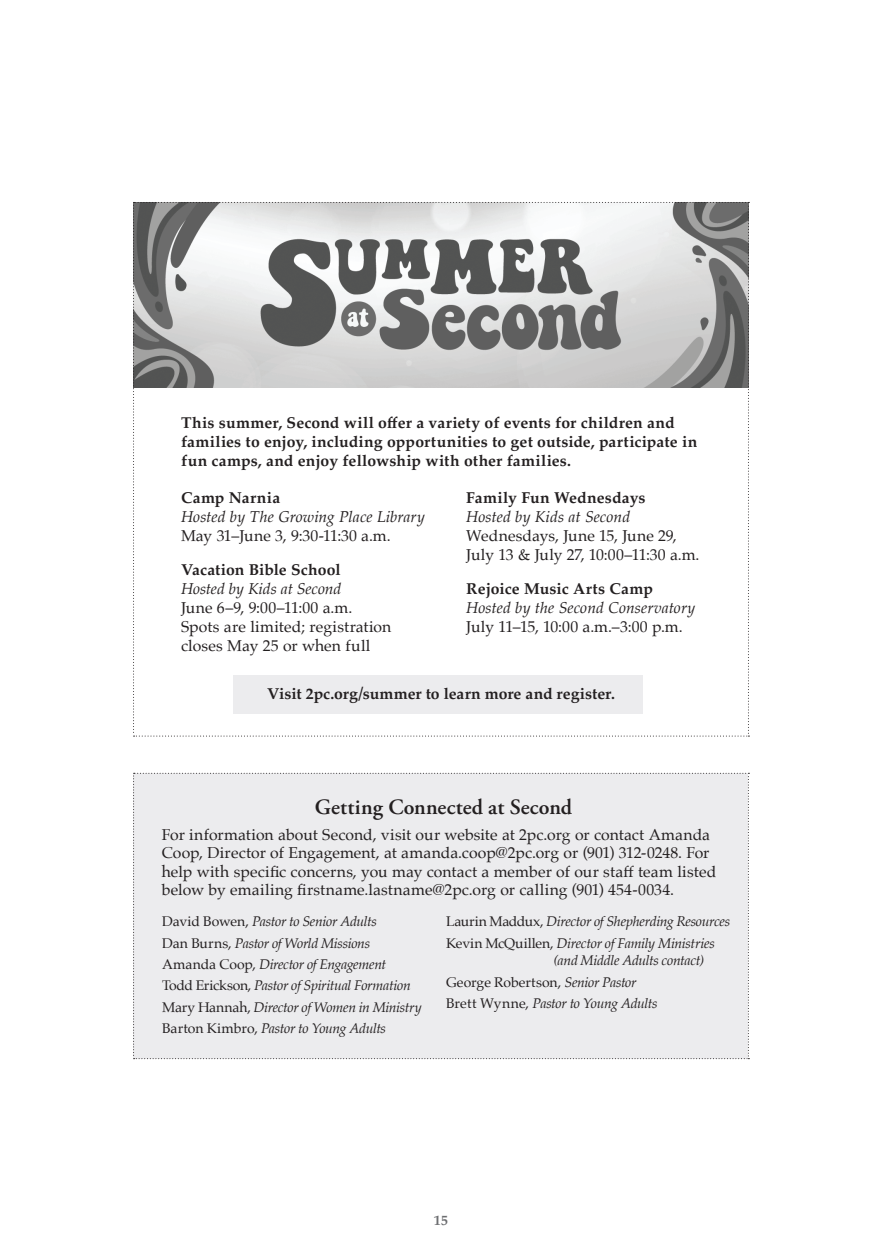
<style>
.page{position:relative;width:882px;height:1260px;background:#fff}
.page>*{position:absolute;margin:0;border:0;box-sizing:border-box;transform-origin:0 0}
.t1{font:600 21.88px "Adobe Garamond Pro";letter-spacing:.005em;color:#231f20}
.t2{font:15.75px/18.9px "Palatino";letter-spacing:.005em;color:#231f20}
.t3{font:700 15.75px/18.9px "Palatino";letter-spacing:.01em;color:#231f20}
.t4{font:italic 15.75px "Palatino";letter-spacing:.005em;color:#231f20}
.t5{font:15.75px "Palatino";letter-spacing:-.015em;color:#231f20}
.t6{font:italic 14px/21.3px "Palatino";letter-spacing:-.025em;color:#231f20}
.t7{font:700 14px "Palatino";color:#6c6d70}
.s1{font-style:normal}
</style>
<div class="page">
<svg style="left:133px;top:202px;width:616px;height:535px"></svg>
<div style="left:233px;top:675px;width:409px;height:38px;background:#ececee"></div>
<div style="left:133px;top:773px;width:616px;height:286px;background:#ececee"></div>
<p class="t3" style="left:181px;top:413px;width:518px">This summer, Second will offer a variety of events for children and families to enjoy, including opportunities to get outside, participate in fun camps, and enjoy fellowship with other families.</p>
<p class="t3" style="left:181px;top:488px;width:101px">Camp Narnia</p>
<p class="t4" style="left:181px;top:503px;width:245px">Hosted by The Growing Place Library</p>
<p class="t2" style="left:181px;top:526px;width:209px">May 31–June 3, 9:30-11:30 a.m.</p>
<p class="t3" style="left:181px;top:560px;width:161px">Vacation Bible School</p>
<p class="t4" style="left:181px;top:576px;width:162px">Hosted by Kids at Second</p>
<p class="t2" style="left:181px;top:598px;width:212px">June 6–9, 9:00–11:00 a.m.<br>Spots are limited; registration closes May 25 or when full</p>
<p class="t3" style="left:466px;top:488px;width:181px">Family Fun Wednesdays</p>
<p class="t4" style="left:466px;top:503px;width:166px">Hosted by Kids at Second</p>
<p class="t2" style="left:466px;top:526px;width:233px">Wednesdays, June 15, June 29,<br>July 13 &amp; July 27, 10:00–11:30 a.m.</p>
<p class="t3" style="left:466px;top:579px;width:188px">Rejoice Music Arts Camp</p>
<p class="t4" style="left:466px;top:595px;width:231px">Hosted by the Second Conservatory</p>
<p class="t5" style="left:466px;top:614px;width:216px">July 11–15, 10:00 a.m.–3:00 p.m.</p>
<p class="t3" style="left:267px;top:684px;width:349px">Visit 2pc.org/summer to learn more and register.</p>
<h1 class="t1" style="left:315px;top:794px;width:259px">Getting Connected at Second</h1>
<p class="t2" style="left:162px;top:825px;width:556px;line-height:18.4px">For information about Second, visit our website at 2pc.org or contact Amanda Coop, Director of Engagement, at amanda.coop@2pc.org or (901) 312-0248. For help with specific concerns, you may contact a member of our staff team listed below by emailing firstname.lastname@2pc.org or calling (901) 454-0034.</p>
<p class="t6" style="left:162px;top:911px;width:261px"><span class="s1">David Bowen,</span> Pastor to Senior Adults<br><span class="s1">Dan Burns,</span> Pastor of World Missions <span class="s1">Amanda Coop,</span> Director of Engagement<br><span class="s1">Todd Erickson,</span> Pastor of Spiritual Formation <span class="s1">Mary Hannah,</span> Director of Women in Ministry <span class="s1">Barton Kimbro,</span> Pastor to Young Adults</p>
<p class="t6" style="left:446px;top:911px;width:286px"><span class="s1">Laurin Maddux,</span> Director of Shepherding Resources<br><span class="s1">Kevin McQuillen,</span> Director of Family Ministries</p>
<p class="t6" style="left:446px;top:950px;width:260px;text-indent:108px">(and Middle Adults contact)<br><span class="s1">George Robertson,</span> Senior Pastor<br><span class="s1">Brett Wynne,</span> Pastor to Young Adults</p>
<p class="t7" style="left:434px;top:1208px;width:16px">15</p>
</div>
